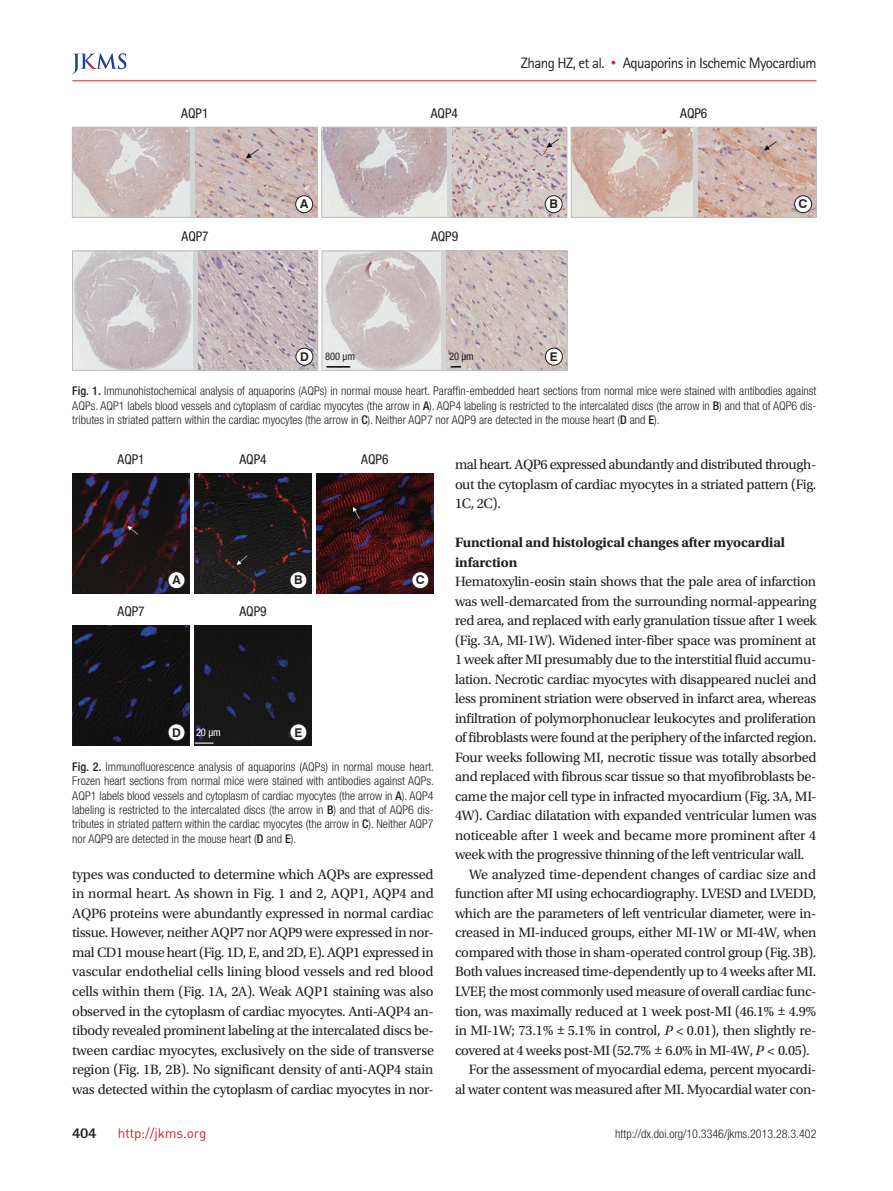
<style>
.page{position:relative;width:893px;height:1191px;background:#fff}
.page>*{position:absolute;margin:0;border:0;box-sizing:border-box;transform-origin:0 0}
.하시라{font:15px "Rotis Sans Serif Std";letter-spacing:-.04em;color:#231f20}
.t1{font:800 15px "Rotis Sans Serif Std";color:#231f20}
.본문{font:14.25px/19.5px "Utopia Std";letter-spacing:-.025em;color:#231f20;text-align:justify}
.본문-중제목{font:700 14.25px/19.5px "Utopia Std";letter-spacing:-.01em;color:#231f20}
.그림_지문_9pt{font:condensed 13.5px "Helvetica Neue LT Std";letter-spacing:-.005em;color:#231f20}
.t2{font:13.5px "Dinreg";letter-spacing:-.01em;color:#d1232a}
.t3{font:700 12.15px "Swiss 721 BT";color:#231f20}
.표_그림_캡션{font:300 condensed 12px/14.4px "Helvetica Neue LT Std";color:#231f20;text-align:justify}
.그림_지문_9pt-2{font:condensed 10.5px "Helvetica Neue LT Std";letter-spacing:-.005em;color:#231f20}
.그림_지문_9pt-3{font:condensed 10.5px "Helvetica Neue LT Std";color:#fff}
.s1{font-family:"Dotum";color:#d1232a}
.s2{font-weight:500}
.s3{font-style:italic}
</style>
<div class="page">
<hr style="left:72px;top:80px;width:744px;height:1px;background:#d1232a">
<svg style="left:72px;top:53px;width:54px;height:21px"></svg>
<img style="left:74px;top:129px;width:242px;height:86px">
<div style="left:72px;top:127px;width:246px;height:90px;border:1px solid #bcbdc0"></div>
<hr style="left:191px;top:127px;width:4px;height:90px;background:#d1d2d4">
<div style="left:296px;top:196px;width:17px;height:17px;background:#fff;border-radius:50%"></div>
<div style="left:295px;top:195px;width:18px;height:18px;border:1px solid #231f20;border-radius:50%"></div>
<img style="left:573px;top:129px;width:242px;height:86px">
<div style="left:571px;top:127px;width:246px;height:90px;border:1px solid #bcbdc0"></div>
<div style="left:693px;top:127px;width:5px;height:90px;background:#d1d2d4"></div>
<div style="left:795px;top:196px;width:17px;height:17px;background:#fff;border-radius:50%"></div>
<div style="left:794px;top:195px;width:18px;height:18px;border:1px solid #231f20;border-radius:50%"></div>
<img style="left:324px;top:129px;width:241px;height:86px">
<div style="left:322px;top:127px;width:245px;height:90px;border:1px solid #bcbdc0"></div>
<hr style="left:447px;top:127px;width:4px;height:90px;background:#d1d2d4">
<div style="left:545px;top:196px;width:17px;height:17px;background:#fff;border-radius:50%"></div>
<div style="left:545px;top:195px;width:17px;height:18px;border:1px solid #231f20;border-radius:50%"></div>
<img style="left:324px;top:253px;width:241px;height:115px">
<div style="left:322px;top:251px;width:245px;height:119px;border:1px solid #bcbdc0"></div>
<hr style="left:442px;top:251px;width:4px;height:119px;background:#d1d2d4">
<div style="left:545px;top:348px;width:17px;height:17px;background:#fff;border-radius:50%"></div>
<div style="left:545px;top:348px;width:18px;height:17px;border:1px solid #231f20;border-radius:50%"></div>
<img style="left:74px;top:253px;width:242px;height:115px">
<div style="left:72px;top:251px;width:246px;height:119px;border:1px solid #bcbdc0"></div>
<hr style="left:193px;top:251px;width:4px;height:119px;background:#d1d2d4">
<div style="left:296px;top:348px;width:17px;height:17px;background:#fff;border-radius:50%"></div>
<div style="left:296px;top:348px;width:17px;height:17px;border:1px solid #231f20;border-radius:50%"></div>
<img style="left:72px;top:473px;width:118px;height:120px">
<img style="left:316px;top:473px;width:118px;height:120px">
<div style="left:194px;top:625px;width:118px;height:121px;background:#161515"></div>
<img style="left:194px;top:473px;width:118px;height:120px">
<img style="left:72px;top:625px;width:118px;height:121px">
<div style="left:168px;top:571px;width:17px;height:17px;background:#fff;border-radius:50%"></div>
<div style="left:168px;top:571px;width:17px;height:18px;border:1px solid #231f20;border-radius:50%"></div>
<div style="left:290px;top:571px;width:17px;height:17px;background:#fff;border-radius:50%"></div>
<div style="left:290px;top:571px;width:17px;height:18px;border:1px solid #231f20;border-radius:50%"></div>
<div style="left:168px;top:724px;width:17px;height:17px;background:#fff;border-radius:50%"></div>
<div style="left:168px;top:723px;width:17px;height:18px;border:1px solid #231f20;border-radius:50%"></div>
<div style="left:412px;top:571px;width:17px;height:17px;background:#fff;border-radius:50%"></div>
<div style="left:412px;top:571px;width:17px;height:18px;border:1px solid #231f20;border-radius:50%"></div>
<div style="left:290px;top:724px;width:17px;height:17px;background:#fff;border-radius:50%"></div>
<div style="left:290px;top:723px;width:17px;height:18px;border:1px solid #231f20;border-radius:50%"></div>
<p class="그림_지문_9pt" style="left:181px;top:105px;width:29px">AQP1</p>
<p class="그림_지문_9pt" style="left:182px;top:229px;width:29px">AQP7</p>
<p class="t3" style="left:300px;top:197px;width:10px">A</p>
<p class="그림_지문_9pt" style="left:431px;top:105px;width:29px">AQP4</p>
<p class="그림_지문_9pt" style="left:431px;top:229px;width:29px">AQP9</p>
<p class="하시라" style="left:521px;top:54px;width:297px">Zhang HZ, et al. <span class="s1">•</span> Aquaporins in Ischemic Myocardium</p>
<p class="t3" style="left:549px;top:197px;width:10px">B</p>
<p class="그림_지문_9pt" style="left:680px;top:105px;width:29px">AQP6</p>
<p class="t3" style="left:799px;top:197px;width:10px">C</p>
<p class="t3" style="left:300px;top:349px;width:10px">D</p>
<p class="t3" style="left:550px;top:349px;width:9px">E</p>
<p class="그림_지문_9pt-2" style="left:325px;top:350px;width:31px">800 µm</p>
<p class="그림_지문_9pt-2" style="left:449px;top:350px;width:26px">20 µm</p>
<p class="표_그림_캡션" style="left:72px;top:384px;width:746px"><span class="s2">Fig. 1.</span> Immunohistochemical analysis of aquaporins (AQPs) in normal mouse heart. Paraffin-embedded heart sections from normal mice were stained with antibodies against AQPs. AQP1 labels blood vessels and cytoplasm of cardiac myocytes (the arrow in <span class="s2">A</span>). AQP4 labeling is restricted to the intercalated discs (the arrow in <span class="s2">B</span>) and that of AQP6 dis&shy;tributes in striated pattern within the cardiac myocytes (the arrow in <span class="s2">C</span>). Neither AQP7 nor AQP9 are detected in the mouse heart (<span class="s2">D</span> and <span class="s2">E</span>).</p>
<p class="그림_지문_9pt" style="left:118px;top:451px;width:29px">AQP1</p>
<p class="그림_지문_9pt" style="left:361px;top:451px;width:29px">AQP6</p>
<p class="그림_지문_9pt" style="left:239px;top:451px;width:29px">AQP4</p>
<p class="본문" style="left:455px;top:455px;width:363px">mal heart. AQP6 expressed abundantly and distributed through&shy;out the cytoplasm of cardiac myocytes in a striated pattern (Fig.<br>1C, 2C).</p>
<p class="본문-중제목" style="left:455px;top:533px;width:332px">Functional and histological changes after myocardial infarction</p>
<p class="본문" style="left:455px;top:572px;width:363px">Hematoxylin-eosin stain shows that the pale area of infarction was well-demarcated from the surrounding normal-appearing red area, and replaced with early granulation tissue after 1 week (Fig. 3A, MI-1W). Widened inter-fiber space was prominent at 1 week after MI presumably due to the interstitial fluid accumu&shy;lation. Necrotic cardiac myocytes with disappeared nuclei and less prominent striation were observed in infarct area, whereas infiltration of polymorphonuclear leukocytes and proliferation of fibroblasts were found at the periphery of the infarcted region.<br>Four weeks following MI, necrotic tissue was totally absorbed and replaced with fibrous scar tissue so that myofibroblasts be&shy;came the major cell type in infracted myocardium (Fig. 3A, MI-4W). Cardiac dilatation with expanded ventricular lumen was noticeable after 1 week and became more prominent after 4 week with the progressive thinning of the left ventricular wall.</p>
<p class="본문" style="left:455px;top:865px;width:363px;text-indent:14px">We analyzed time-dependent changes of cardiac size and function after MI using echocardiography. LVESD and LVEDD, which are the parameters of left ventricular diameter, were in&shy;creased in MI-induced groups, either MI-1W or MI-4W, when compared with those in sham-operated control group (Fig. 3B).<br>Both values increased time-dependently up to 4 weeks after MI.<br>LVEF, the most commonly used measure of overall cardiac func&shy;tion, was maximally reduced at 1 week post-MI (46.1% ± 4.9% in MI-1W; 73.1% ± 5.1% in control, <span class="s3">P</span> &lt; 0.01), then slightly re&shy;covered at 4 weeks post-MI (52.7% ± 6.0% in MI-4W, <span class="s3">P</span> &lt; 0.05).</p>
<p class="본문" style="left:455px;top:1060px;width:363px;text-align:right">For the assessment of myocardial edema, percent myocardi&shy;al water content was measured after MI. Myocardial water con-</p>
<p class="t3" style="left:416px;top:573px;width:10px">C</p>
<p class="t3" style="left:172px;top:573px;width:10px">A</p>
<p class="t3" style="left:294px;top:573px;width:10px">B</p>
<p class="그림_지문_9pt" style="left:118px;top:604px;width:29px">AQP7</p>
<p class="그림_지문_9pt" style="left:239px;top:604px;width:29px">AQP9</p>
<p class="그림_지문_9pt-3" style="left:196px;top:726px;width:26px">20 µm</p>
<p class="t3" style="left:294px;top:725px;width:9px">E</p>
<p class="표_그림_캡션" style="left:72px;top:759px;width:363px"><span class="s2">Fig. 2.</span> Immunofluorescence analysis of aquaporins (AQPs) in normal mouse heart.<br>Frozen heart sections from normal mice were stained with antibodies against AQPs.<br>AQP1 labels blood vessels and cytoplasm of cardiac myocytes (the arrow in <span class="s2">A</span>). AQP4 labeling is restricted to the intercalated discs (the arrow in <span class="s2">B</span>) and that of AQP6 dis&shy;tributes in striated pattern within the cardiac myocytes (the arrow in <span class="s2">C</span>). Neither AQP7 nor AQP9 are detected in the mouse heart (<span class="s2">D</span> and <span class="s2">E</span>).</p>
<p class="t3" style="left:172px;top:725px;width:10px">D</p>
<p class="본문" style="left:72px;top:865px;width:363px">types was conducted to determine which AQPs are expressed in normal heart. As shown in Fig. 1 and 2, AQP1, AQP4 and AQP6 proteins were abundantly expressed in normal cardiac tissue. However, neither AQP7 nor AQP9 were expressed in nor&shy;mal CD1 mouse heart (Fig. 1D, E, and 2D, E). AQP1 expressed in vascular endothelial cells lining blood vessels and red blood cells within them (Fig. 1A, 2A). Weak AQP1 staining was also observed in the cytoplasm of cardiac myocytes. Anti-AQP4 an&shy;tibody revealed prominent labeling at the intercalated discs be&shy;tween cardiac myocytes, exclusively on the side of transverse region (Fig. 1B, 2B). No significant density of anti-AQP4 stain was detected within the cytoplasm of cardiac myocytes in nor-</p>
<p class="t1" style="left:72px;top:1123px;width:26px">404</p>
<p class="t2" style="left:118px;top:1124px;width:90px">http://jkms.org</p>
<p class="표_그림_캡션" style="left:615px;top:1126px;width:203px">http://dx.doi.org/10.3346/jkms.2013.28.3.402</p>
</div>
